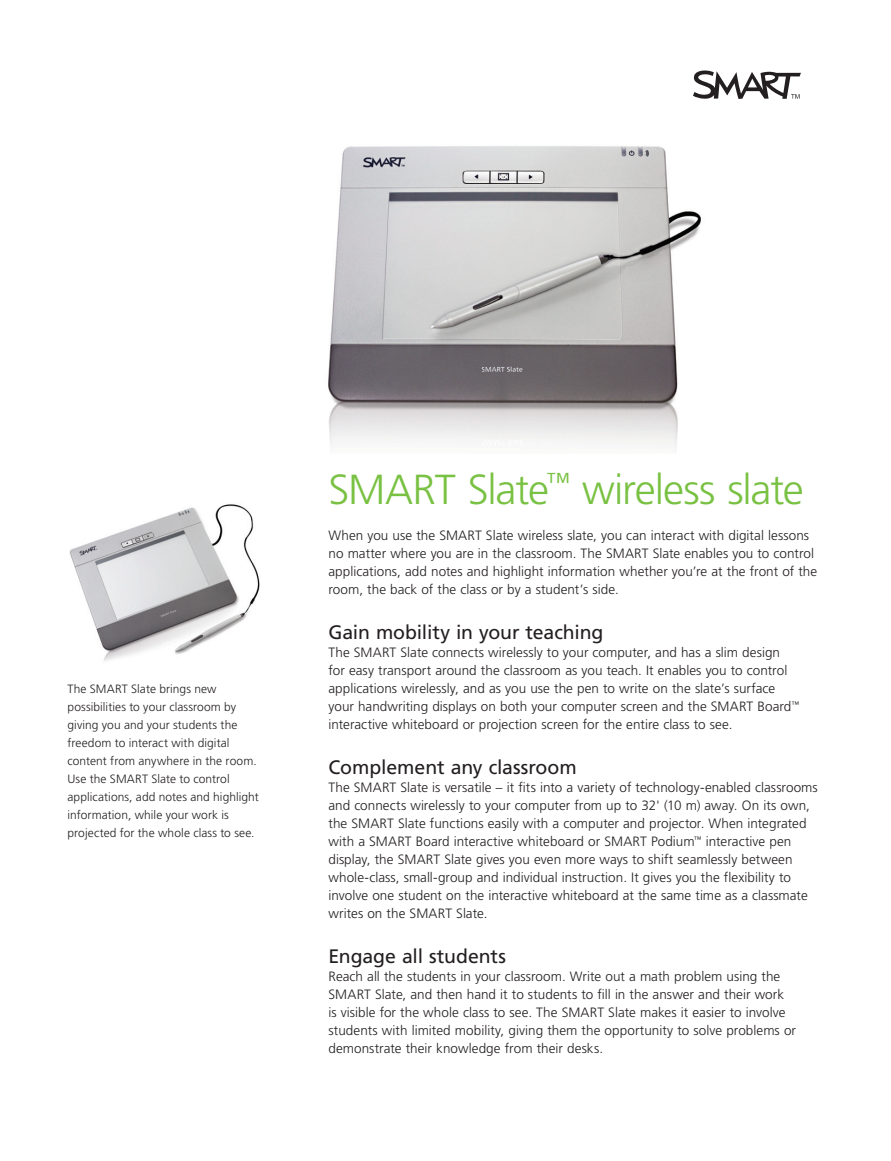
<style>
.page{position:relative;width:891px;height:1161px;background:#fff}
.page>*{position:absolute;margin:0;border:0;box-sizing:border-box;transform-origin:0 0}
.t1{font:300 42px "Frutiger LT Std";letter-spacing:-.03em;color:#79c142}
.t2{font:19.5px "Frutiger LT Std";letter-spacing:-.005em;color:#231f20}
.t3{font:300 13.5px/18px "Frutiger LT Std";letter-spacing:.005em;color:#231f20}
.t4{font:300 12px/18px "Frutiger LT Std";letter-spacing:.005em;color:#231f20}
</style>
<div class="page">
<img style="left:328px;top:146px;width:373px;height:303px">
<img style="left:69px;top:504px;width:191px;height:158px">
<svg style="left:693px;top:70px;width:108px;height:29px"></svg>
<p class="t4" style="left:68px;top:680px;width:193px">The SMART Slate brings new possibilities to your classroom by giving you and your students the freedom to interact with digital content from anywhere in the room.<br>Use the SMART Slate to control applications, add notes and highlight information, while your work is projected for the whole class to see.</p>
<h1 class="t1" style="left:328px;top:466px;width:477px">SMART Slate<sup>™</sup> wireless slate</h1>
<p class="t3" style="left:328px;top:527px;width:490px">When you use the SMART Slate wireless slate, you can interact with digital lessons no matter where you are in the classroom. The SMART Slate enables you to control applications, add notes and highlight information whether you’re at the front of the room, the back of the class or by a student’s side.</p>
<h2 class="t2" style="left:328px;top:621px;width:276px">Gain mobility in your teaching</h2>
<p class="t3" style="left:328px;top:644px;width:472px">The SMART Slate connects wirelessly to your computer, and has a slim design for easy transport around the classroom as you teach. It enables you to control applications wirelessly, and as you use the pen to write on the slate’s surface your handwriting displays on both your computer screen and the SMART Board<sup>™ </sup>interactive whiteboard or projection screen for the entire class to see.</p>
<h2 class="t2" style="left:328px;top:756px;width:250px">Complement any classroom</h2>
<p class="t3" style="left:328px;top:779px;width:491px">The SMART Slate is versatile – it fits into a variety of technology-enabled classrooms and connects wirelessly to your computer from up to 32' (10 m) away. On its own, the SMART Slate functions easily with a computer and projector. When integrated with a SMART Board interactive whiteboard or SMART Podium<sup>™</sup> interactive pen display, the SMART Slate gives you even more ways to shift seamlessly between whole-class, small-group and individual instruction. It gives you the flexibility to involve one student on the interactive whiteboard at the same time as a classmate writes on the SMART Slate.</p>
<h2 class="t2" style="left:328px;top:945px;width:179px">Engage all students</h2>
<p class="t3" style="left:328px;top:968px;width:469px">Reach all the students in your classroom. Write out a math problem using the SMART Slate, and then hand it to students to fill in the answer and their work<br>is visible for the whole class to see. The SMART Slate makes it easier to involve students with limited mobility, giving them the opportunity to solve problems or demonstrate their knowledge from their desks.</p>
</div>
